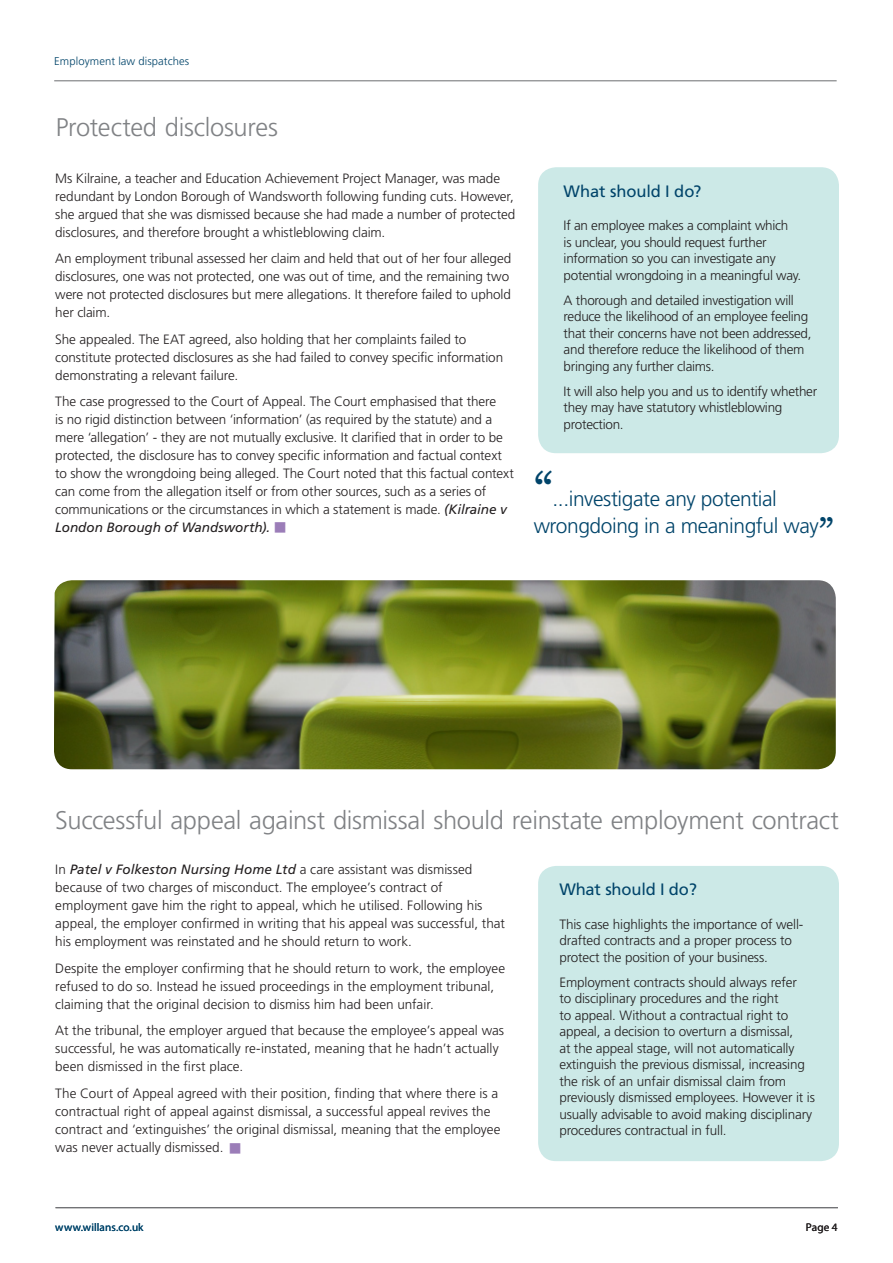
<style>
.page{position:relative;width:893px;height:1263px;background:#fff}
.page>*{position:absolute;margin:0;border:0;box-sizing:border-box;transform-origin:0 0}
.Quote-sideColumn{font:49.5px "Bookman Old Style";color:#00446a}
.Minor_Head{font:300 25.5px "Frutiger LT Std";letter-spacing:-.015em;color:#808285}
.Main_heading{font:300 25.5px "Frutiger LT Std";letter-spacing:-.015em;color:#808285}
.Quote-sideColumn-2{font:300 21px/27px "Frutiger LT Std";letter-spacing:-.02em;color:#00446a}
.Body_copy{font:16.5px "Frutiger LT Std";letter-spacing:-.01em;color:#00446a}
.Body_copy-2{font:300 13.5px/18px "Frutiger LT Std";letter-spacing:-.01em;color:#231f20}
.t1{font:300 11.25px "Frutiger LT Std";letter-spacing:.01em;color:#00446a}
.t2{font:11.25px "Myriad Pro";letter-spacing:.01em;color:#00446a}
.t3{font:11.25px "Myriad Pro";color:#231f20}
.s1{font-weight:400;font-style:italic}
.s2{color:#9b7db8}
.s3{font-family:"Bookman Old Style";font-weight:400;font-size:39px}
</style>
<div class="page">
<hr style="left:56px;top:1207px;width:782px;height:1px;background:#6c6d70">
<hr style="left:54px;top:81px;width:783px;height:1px;background:#6c6d70">
<div style="left:538px;top:167px;width:301px;height:286px;background:#cce9e7;border-radius:18px"></div>
<img style="left:54px;top:580px;width:782px;height:189px">
<div style="left:538px;top:866px;width:301px;height:295px;background:#cce9e7;border-radius:18px"></div>
<p class="t1" style="left:54px;top:54px;width:136px">Employment law dispatches</p>
<p class="Main_heading" style="left:56px;top:113px;width:224px">Protected disclosures</p>
<p class="Body_copy-2" style="left:55px;top:169px;width:462px">Ms Kilraine, a teacher and Education Achievement Project Manager, was made redundant by London Borough of Wandsworth following funding cuts. However, she argued that she was dismissed because she had made a number of protected disclosures, and therefore brought a whistleblowing claim.</p>
<p class="Body_copy-2" style="left:55px;top:250px;width:457px">An employment tribunal assessed her claim and held that out of her four alleged disclosures, one was not protected, one was out of time, and the remaining two were not protected disclosures but mere allegations. It therefore failed to uphold her claim.</p>
<p class="Body_copy-2" style="left:55px;top:330px;width:449px">She appealed. The EAT agreed, also holding that her complaints failed to constitute protected disclosures as she had failed to convey specific information demonstrating a relevant failure.</p>
<p class="Body_copy-2" style="left:55px;top:393px;width:460px">The case progressed to the Court of Appeal. The Court emphasised that there<br>is no rigid distinction between ‘information’ (as required by the statute) and a mere ‘allegation’ - they are not mutually exclusive. It clarified that in order to be protected, the disclosure has to convey specific information and factual context to show the wrongdoing being alleged. The Court noted that this factual context can come from the allegation itself or from other sources, such as a series of communications or the circumstances in which a statement is made. <span class="s1">(Kilraine v London Borough of Wandsworth).</span> <span class="s2">■</span></p>
<p class="Body_copy" style="left:564px;top:181px;width:139px">What should I do?</p>
<p class="Body_copy-2" style="left:564px;top:217px;width:239px;line-height:16.5px">If an employee makes a complaint which<br>is unclear, you should request further information so you can investigate any potential wrongdoing in a meaningful way.</p>
<p class="Body_copy-2" style="left:564px;top:292px;width:249px;line-height:16.5px">A thorough and detailed investigation will reduce the likelihood of an employee feeling that their concerns have not been addressed, and therefore reduce the likelihood of them bringing any further claims.</p>
<p class="Body_copy-2" style="left:564px;top:383px;width:255px;line-height:16.5px">It will also help you and us to identify whether they may have statutory whistleblowing protection.</p>
<p class="Quote-sideColumn" style="left:534px;top:457px;width:21px">“</p>
<p class="Quote-sideColumn-2" style="left:534px;top:485px;width:302px;text-indent:19px">...investigate any potential wrongdoing in a meaningful way<span class="s3">”</span></p>
<p class="Minor_Head" style="left:55px;top:806px;width:785px">Successful appeal against dismissal should reinstate employment contract</p>
<p class="Body_copy-2" style="left:55px;top:861px;width:451px">In <span class="s1">Patel v Folkeston Nursing Home Ltd</span> a care assistant was dismissed because of two charges of misconduct. The employee’s contract of employment gave him the right to appeal, which he utilised. Following his appeal, the employer confirmed in writing that his appeal was successful, that his employment was reinstated and he should return to work.</p>
<p class="Body_copy-2" style="left:55px;top:959px;width:451px">Despite the employer confirming that he should return to work, the employee refused to do so. Instead he issued proceedings in the employment tribunal, claiming that the original decision to dismiss him had been unfair.</p>
<p class="Body_copy-2" style="left:55px;top:1022px;width:450px">At the tribunal, the employer argued that because the employee’s appeal was successful, he was automatically re-instated, meaning that he hadn’t actually been dismissed in the first place.</p>
<p class="Body_copy-2" style="left:55px;top:1084px;width:447px">The Court of Appeal agreed with their position, finding that where there is a contractual right of appeal against dismissal, a successful appeal revives the contract and ‘extinguishes’ the original dismissal, meaning that the employee was never actually dismissed. <span class="s2">■</span></p>
<p class="Body_copy" style="left:559px;top:880px;width:139px">What should I do?</p>
<p class="Body_copy-2" style="left:559px;top:916px;width:245px;line-height:16.5px">This case highlights the importance of well&shy;drafted contracts and a proper process to protect the position of your business.</p>
<p class="Body_copy-2" style="left:559px;top:974px;width:257px;line-height:16.5px">Employment contracts should always refer<br>to disciplinary procedures and the right<br>to appeal. Without a contractual right to appeal, a decision to overturn a dismissal,<br>at the appeal stage, will not automatically extinguish the previous dismissal, increasing the risk of an unfair dismissal claim from previously dismissed employees. However it is usually advisable to avoid making disciplinary procedures contractual in full.</p>
<p class="t2" style="left:55px;top:1220px;width:90px">www.willans.co.uk</p>
<p class="t3" style="left:806px;top:1220px;width:33px">Page 4</p>
</div>
